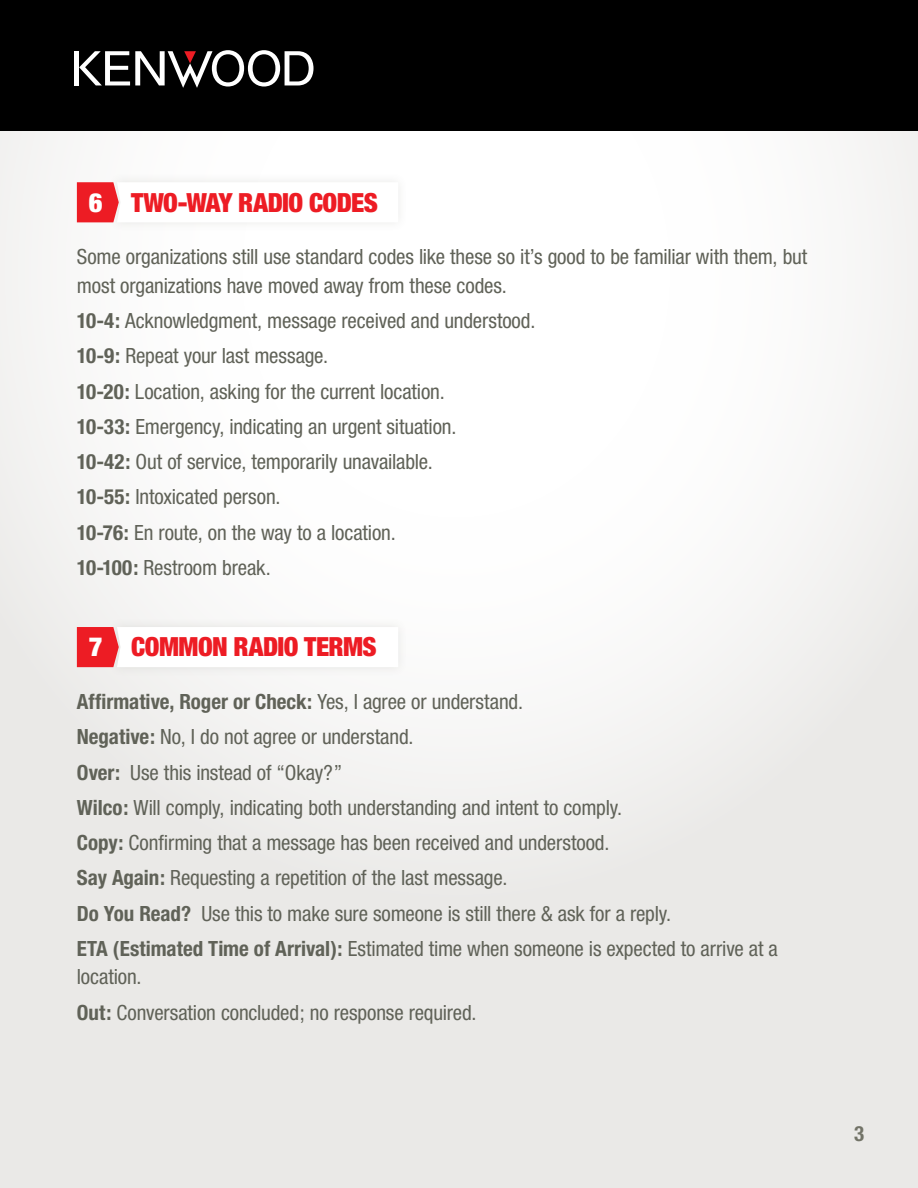
<style>
.page{position:relative;width:918px;height:1188px;background:#fff}
.page>*{position:absolute;margin:0;border:0;box-sizing:border-box;transform-origin:0 0}
.t1{font:900 condensed 26.4px "Helvetica Neue";letter-spacing:-.02em;color:#ed1c24}
.t2{font:900 condensed 26.4px "Helvetica Neue";color:#fff}
.t3{font:condensed 21px/28.5px "Helvetica Neue";letter-spacing:-.005em;color:#606258}
.t4{font:700 condensed 21px "Helvetica Neue";color:#606258}
.t5{font:700 condensed 21px "Helvetica Neue";color:#727367}
.s1{font-weight:700}
.s2{font-weight:400}
</style>
<div class="page">
<div style="left:0;top:130px;width:918px;height:1058px;background:linear-gradient(to right,#f3f2f1,#f3f3f2)"></div>
<div style="left:579px;top:97px;width:106px;height:41px;background:#fff"></div>
<div style="left:0;top:0;width:918px;height:130px;background:#000"></div>
<div style="left:74px;top:51px;width:5px;height:34px;background:#fff"></div>
<svg style="left:79px;top:50px;width:235px;height:38px"></svg>
<div style="left:108px;top:172px;width:300px;height:60px;background:#fff"></div>
<div style="left:108px;top:617px;width:300px;height:60px;background:#f3f3f2"></div>
<svg style="left:77px;top:182px;width:43px;height:40px"></svg>
<svg style="left:77px;top:627px;width:321px;height:40px"></svg>
<p class="t2" style="left:89px;top:186px;width:15px">6</p>
<p class="t1" style="left:131px;top:186px;width:248px">TWO-WAY RADIO CODES</p>
<p class="t3" style="left:77px;top:243px;width:732px">Some organizations still use standard codes like these so it’s good to be familiar with them, but most organizations have moved away from these codes.</p>
<p class="t3" style="left:77px;top:306px;width:460px"><span class="s1">10-4:</span> Acknowledgment, message received and understood.</p>
<p class="t3" style="left:77px;top:342px;width:253px"><span class="s1">10-9:</span> Repeat your last message.</p>
<p class="t3" style="left:77px;top:377px;width:369px"><span class="s1">10-20:</span> Location, asking for the current location.</p>
<p class="t3" style="left:77px;top:412px;width:381px"><span class="s1">10-33:</span> Emergency, indicating an urgent situation.</p>
<p class="t3" style="left:77px;top:447px;width:357px"><span class="s1">10-42:</span> Out of service, temporarily unavailable.</p>
<p class="t3" style="left:77px;top:483px;width:205px"><span class="s1">10-55:</span> Intoxicated person.</p>
<p class="t3" style="left:77px;top:518px;width:320px"><span class="s1">10-76:</span> En route, on the way to a location.</p>
<p class="t3" style="left:77px;top:553px;width:195px"><span class="s1">10-100:</span> Restroom break.</p>
<p class="t2" style="left:89px;top:631px;width:15px">7</p>
<p class="t1" style="left:131px;top:631px;width:247px">COMMON RADIO TERMS</p>
<p class="t4" style="left:77px;top:689px;width:448px">Affirmative, Roger or Check: <span class="s2">Yes, I agree or understand.</span></p>
<p class="t3" style="left:77px;top:723px;width:338px"><span class="s1">Negative:</span> No, I do not agree or understand.</p>
<p class="t3" style="left:77px;top:758px;width:267px"><span class="s1">Over:</span> Use this instead of “Okay?”</p>
<p class="t3" style="left:77px;top:793px;width:547px"><span class="s1">Wilco:</span> Will comply, indicating both understanding and intent to comply.</p>
<p class="t3" style="left:77px;top:828px;width:534px"><span class="s1">Copy:</span> Confirming that a message has been received and understood.</p>
<p class="t3" style="left:77px;top:864px;width:432px"><span class="s1">Say Again:</span> Requesting a repetition of the last message.</p>
<p class="t3" style="left:77px;top:899px;width:596px"><span class="s1">Do You Read?</span> Use this to make sure someone is still there &amp; ask for a reply.</p>
<p class="t3" style="left:77px;top:934px;width:703px"><span class="s1">ETA (Estimated Time of Arrival):</span> Estimated time when someone is expected to arrive at a location.</p>
<p class="t3" style="left:77px;top:998px;width:401px"><span class="s1">Out:</span> Conversation concluded; no response required.</p>
<p class="t5" style="left:854px;top:1121px;width:12px">3</p>
</div>
